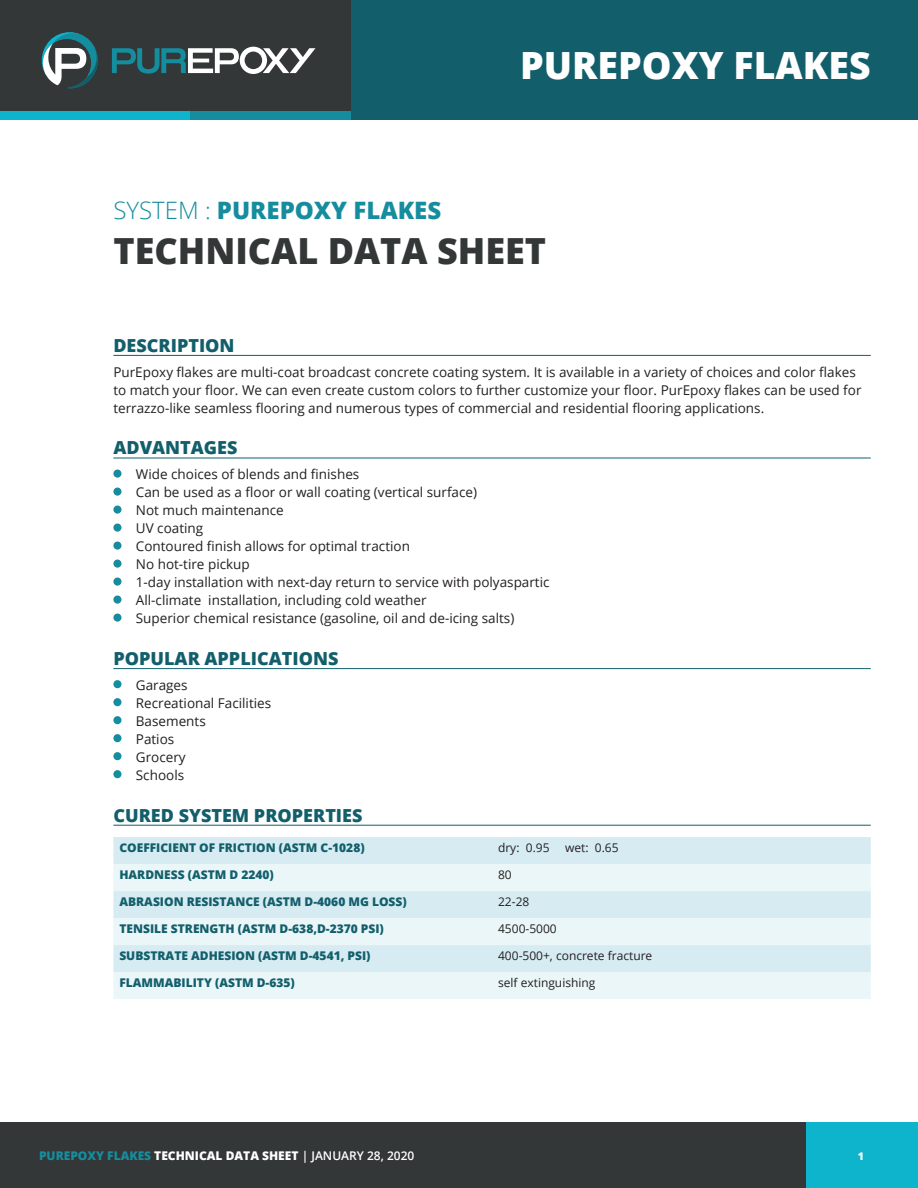
<style>
.page{position:relative;width:918px;height:1188px;background:#fff}
.page>*{position:absolute;margin:0;border:0;box-sizing:border-box;transform-origin:0 0}
.t1{font:800 37.5px "Open Sans";color:#fff}
.t2{font:800 36px "Open Sans";color:#343737}
.t3{font:800 24px "Open Sans";color:#168d9f}
.INTRO-Titre{font:800 18px "Open Sans";color:#125f6b}
.Normal_texte{font:13.5px/18px "Open Sans";color:#231f20}
.Tabs_titles{font:800 12px "Open Sans";color:#125f6b}
.Normal_texte-2{font:12px "Open Sans";color:#231f20}
.t4{font:800 12px "Open Sans";color:#fff}
.t5{font:800 10.5px "Open Sans";color:#fff}
.s1{font-weight:300}
.s2{color:#168d9f}
.s3{font-weight:600}
</style>
<div class="page">
<div style="left:0;top:0;width:351px;height:111px;background:#343737"></div>
<div style="left:0;top:111px;width:190px;height:9px;background:#0db4cc"></div>
<div style="left:190px;top:111px;width:161px;height:9px;background:#168d9f"></div>
<div style="left:351px;top:0;width:567px;height:120px;background:#125f6b"></div>
<svg style="left:41px;top:32px;width:57px;height:56px"></svg>
<svg style="left:112px;top:47px;width:203px;height:27px"></svg>
<div style="left:805px;top:1122px;width:113px;height:66px;background:#0db4cc"></div>
<div style="left:84px;top:1122px;width:722px;height:66px;background:#343737"></div>
<div style="left:0;top:1122px;width:113px;height:66px;background:#343737"></div>
<hr style="left:113px;top:355px;width:758px;height:1px;background:#125f6b">
<hr style="left:113px;top:458px;width:758px;height:1px;background:#125f6b">
<hr style="left:113px;top:668px;width:758px;height:1px;background:#125f6b">
<hr style="left:113px;top:825px;width:758px;height:1px;background:#125f6b">
<div style="left:113px;top:470px;width:9px;height:8px;background:#168d9f;border-radius:50%"></div>
<div style="left:113px;top:488px;width:9px;height:8px;background:#168d9f;border-radius:50%"></div>
<div style="left:113px;top:506px;width:9px;height:8px;background:#168d9f;border-radius:50%"></div>
<div style="left:113px;top:524px;width:9px;height:8px;background:#168d9f;border-radius:50%"></div>
<div style="left:113px;top:542px;width:9px;height:8px;background:#168d9f;border-radius:50%"></div>
<div style="left:113px;top:560px;width:9px;height:8px;background:#168d9f;border-radius:50%"></div>
<div style="left:113px;top:578px;width:9px;height:8px;background:#168d9f;border-radius:50%"></div>
<div style="left:113px;top:596px;width:9px;height:8px;background:#168d9f;border-radius:50%"></div>
<div style="left:113px;top:614px;width:9px;height:8px;background:#168d9f;border-radius:50%"></div>
<div style="left:113px;top:680px;width:9px;height:8px;background:#168d9f;border-radius:50%"></div>
<div style="left:113px;top:698px;width:9px;height:8px;background:#168d9f;border-radius:50%"></div>
<div style="left:113px;top:716px;width:9px;height:8px;background:#168d9f;border-radius:50%"></div>
<div style="left:113px;top:734px;width:9px;height:8px;background:#168d9f;border-radius:50%"></div>
<div style="left:113px;top:752px;width:9px;height:8px;background:#168d9f;border-radius:50%"></div>
<div style="left:113px;top:770px;width:9px;height:8px;background:#168d9f;border-radius:50%"></div>
<div style="left:113px;top:837px;width:758px;height:27px;background:#d6ecf2"></div>
<svg style="left:113px;top:864px;width:758px;height:135px;background:#e2f2f5"></svg>
<h1 class="t1" style="left:520px;top:37px;width:352px">PUREPOXY FLAKES</h1>
<p class="t3" style="left:113px;top:192px;width:329px"><span class="s1">SYSTEM :</span> PUREPOXY FLAKES</p>
<p class="t2" style="left:113px;top:224px;width:434px">TECHNICAL DATA SHEET</p>
<p class="INTRO-Titre" style="left:113px;top:332px;width:123px">DESCRIPTION</p>
<p class="Normal_texte" style="left:113px;top:362px;width:750px">PurEpoxy flakes are multi-coat broadcast concrete coating system. It is available in a variety of choices and color flakes to match your floor. We can even create custom colors to further customize your floor. PurEpoxy flakes can be used for terrazzo-like seamless flooring and numerous types of commercial and residential flooring applications.</p>
<p class="INTRO-Titre" style="left:113px;top:434px;width:126px">ADVANTAGES</p>
<p class="Normal_texte" style="left:136px;top:465px;width:225px">Wide choices of blends and finishes</p>
<p class="Normal_texte" style="left:136px;top:483px;width:343px">Can be used as a floor or wall coating (vertical surface)</p>
<p class="Normal_texte" style="left:136px;top:501px;width:149px">Not much maintenance</p>
<p class="Normal_texte" style="left:136px;top:519px;width:69px">UV coating</p>
<p class="Normal_texte" style="left:136px;top:537px;width:276px">Contoured finish allows for optimal traction</p>
<p class="Normal_texte" style="left:136px;top:555px;width:115px">No hot-tire pickup</p>
<p class="Normal_texte" style="left:136px;top:573px;width:415px">1-day installation with next-day return to service with polyaspartic</p>
<p class="Normal_texte" style="left:136px;top:591px;width:292px">All-climate installation, including cold weather</p>
<p class="Normal_texte" style="left:136px;top:609px;width:380px">Superior chemical resistance (gasoline, oil and de-icing salts)</p>
<p class="INTRO-Titre" style="left:113px;top:645px;width:227px">POPULAR APPLICATIONS</p>
<p class="Normal_texte" style="left:136px;top:675px;width:53px">Garages</p>
<p class="Normal_texte" style="left:136px;top:693px;width:137px">Recreational Facilities</p>
<p class="Normal_texte" style="left:136px;top:711px;width:71px">Basements</p>
<p class="Normal_texte" style="left:136px;top:729px;width:40px">Patios</p>
<p class="Normal_texte" style="left:136px;top:747px;width:51px">Grocery</p>
<p class="Normal_texte" style="left:136px;top:765px;width:50px">Schools</p>
<p class="INTRO-Titre" style="left:113px;top:801px;width:251px">CURED SYSTEM PROPERTIES</p>
<p class="Tabs_titles" style="left:119px;top:839px;width:247px">COEFFICIENT OF FRICTION (ASTM C-1028)</p>
<p class="Normal_texte-2" style="left:498px;top:840px;width:53px">dry: 0.95</p>
<p class="Normal_texte-2" style="left:565px;top:840px;width:55px">wet: 0.65</p>
<p class="Tabs_titles" style="left:119px;top:866px;width:156px">HARDNESS (ASTM D 2240)</p>
<p class="Normal_texte-2" style="left:498px;top:867px;width:15px">80</p>
<p class="Tabs_titles" style="left:119px;top:893px;width:289px">ABRASION RESISTANCE (ASTM D-4060 MG LOSS)</p>
<p class="Normal_texte-2" style="left:498px;top:894px;width:33px">22-28</p>
<p class="Tabs_titles" style="left:119px;top:920px;width:266px">TENSILE STRENGTH (ASTM D-638,D-2370 PSI)</p>
<p class="Normal_texte-2" style="left:498px;top:921px;width:60px">4500-5000</p>
<p class="Tabs_titles" style="left:119px;top:947px;width:253px">SUBSTRATE ADHESION (ASTM D-4541, PSI)</p>
<p class="Normal_texte-2" style="left:498px;top:948px;width:156px">400-500+, concrete fracture</p>
<p class="Tabs_titles" style="left:119px;top:974px;width:177px">FLAMMABILITY (ASTM D-635)</p>
<p class="Normal_texte-2" style="left:498px;top:975px;width:99px">self extinguishing</p>
<p class="t4" style="left:39px;top:1147px;width:377px"><span class="s2">PUREPOXY FLAKES</span> TECHNICAL DATA SHEET <span class="s3">| JANUARY 28, 2020</span></p>
<p class="t5" style="left:858px;top:1148px;width:8px">1</p>
</div>
